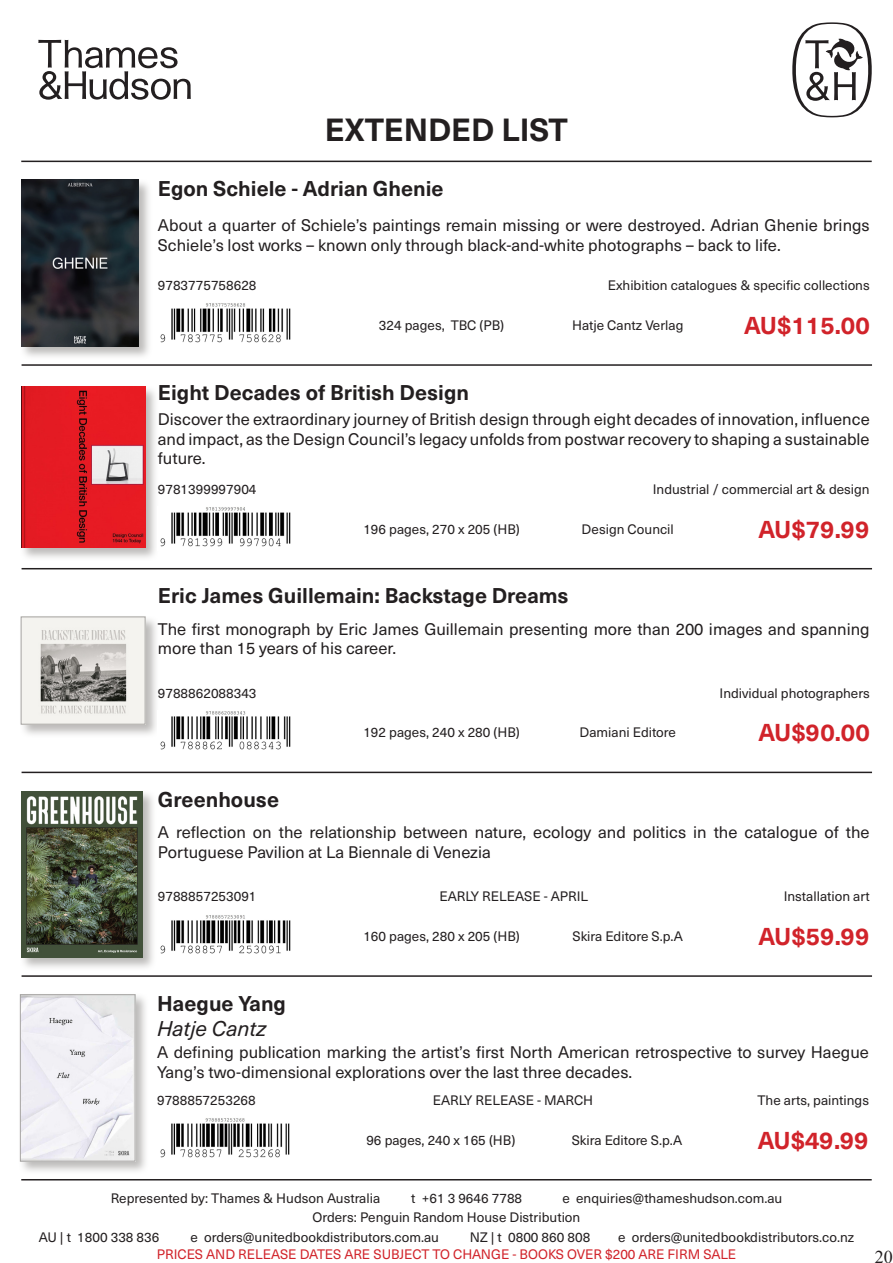
<style>
.page{position:relative;width:893px;height:1263px;background:#fff}
.page>*{position:absolute;margin:0;border:0;box-sizing:border-box;transform-origin:0 0}
.New_release_Title{font:700 31.5px "Neue Haas Unica W1 G";color:#231f20}
.t1{font:700 24px "Neue Haas Unica W1 G";color:#d1232a}
.Author{font:700 21px "Neue Haas Unica W1 G";color:#231f20}
.Author-2{font:italic 21px "Neue Haas Unica W1 G";color:#231f20}
.t2{font:18px "Times New Roman";color:#231f20}
.t3{font:16.5px/19.8px "Neue Haas Unica W1 G";color:#231f20}
.Address_Footnote{font:13.5px "Neue Haas Unica W1 G";color:#231f20}
.Address_Footnote-2{font:13.5px "Neue Haas Unica W1 G";color:#d1232a}
</style>
<div class="page">
<svg style="left:38px;top:40px;width:153px;height:60px"></svg>
<svg style="left:792px;top:22px;width:80px;height:95px"></svg>
<hr style="left:21px;top:161px;width:851px;height:1px;background:#231f20">
<hr style="left:22px;top:364px;width:850px;height:2px;background:#231f20">
<hr style="left:22px;top:568px;width:850px;height:1px;background:#231f20">
<hr style="left:22px;top:772px;width:850px;height:1px;background:#231f20">
<hr style="left:22px;top:975px;width:850px;height:2px;background:#231f20">
<div style="left:20px;top:179px;width:132px;height:181px;background:#a6a4a2;opacity:.75"></div>
<img style="left:21px;top:180px;width:118px;height:166px">
<img style="left:160px;top:303px;width:131px;height:40px">
<div style="left:20px;top:385px;width:139px;height:176px;background:#a6a4a2;opacity:.75"></div>
<img style="left:21px;top:386px;width:124px;height:161px">
<img style="left:158px;top:507px;width:133px;height:43px">
<div style="left:19px;top:615px;width:140px;height:123px;background:#a6a4a2;opacity:.75"></div>
<img style="left:23px;top:618px;width:120px;height:104px">
<div style="left:21px;top:616px;width:124px;height:108px;border:1px solid #a6a4a2"></div>
<img style="left:158px;top:710px;width:133px;height:40px">
<div style="left:20px;top:790px;width:137px;height:181px;background:#a6a4a2;opacity:.75"></div>
<img style="left:21px;top:791px;width:122px;height:166px">
<img style="left:160px;top:915px;width:131px;height:39px">
<div style="left:18px;top:992px;width:131px;height:183px;background:#a6a4a2;opacity:.75"></div>
<img style="left:22px;top:996px;width:111px;height:163px">
<div style="left:20px;top:994px;width:115px;height:167px;border:1px solid #a6a4a2"></div>
<img style="left:160px;top:1118px;width:130px;height:40px">
<hr style="left:21px;top:1179px;width:851px;height:1px;background:#231f20">
<p class="New_release_Title" style="left:325px;top:106px;width:244px">EXTENDED LIST</p>
<p class="Author" style="left:158px;top:173px;width:287px">Egon Schiele - Adrian Ghenie</p>
<p class="t3" style="left:158px;top:214px;width:713px">About a quarter of Schiele’s paintings remain missing or were destroyed. Adrian Ghenie brings<br>Schiele’s lost works – known only through black-and-white photographs – back to life.</p>
<p class="Address_Footnote" style="left:158px;top:275px;width:100px">9783775758628</p>
<p class="Address_Footnote" style="left:608px;top:275px;width:264px">Exhibition catalogues &amp; specific collections</p>
<p class="Address_Footnote" style="left:379px;top:315px;width:127px">324 pages, TBC (PB)</p>
<p class="Address_Footnote" style="left:572px;top:315px;width:113px">Hatje Cantz Verlag</p>
<p class="t1" style="left:744px;top:307px;width:127px">AU$115.00</p>
<p class="Author" style="left:158px;top:376px;width:313px">Eight Decades of British Design</p>
<p class="t3" style="left:158px;top:408px;width:713px;text-align:justify">Discover the extraordinary journey of British design through eight decades of innovation, influence and impact, as the Design Council’s legacy unfolds from postwar recovery to shaping a sustainable future.</p>
<p class="Address_Footnote" style="left:158px;top:479px;width:100px">9781399997904</p>
<p class="Address_Footnote" style="left:653px;top:479px;width:218px">Industrial / commercial art &amp; design</p>
<p class="Address_Footnote" style="left:363px;top:519px;width:158px">196 pages, 270 x 205 (HB)</p>
<p class="Address_Footnote" style="left:582px;top:519px;width:94px">Design Council</p>
<p class="t1" style="left:758px;top:511px;width:113px">AU$79.99</p>
<p class="Author" style="left:158px;top:580px;width:412px">Eric James Guillemain: Backstage Dreams</p>
<p class="t3" style="left:158px;top:618px;width:713px">The first monograph by Eric James Guillemain presenting more than 200 images and spanning more than 15 years of his career.</p>
<p class="Address_Footnote" style="left:158px;top:683px;width:100px">9788862088343</p>
<p class="Address_Footnote" style="left:719px;top:683px;width:152px">Individual photographers</p>
<p class="Address_Footnote" style="left:363px;top:722px;width:158px">192 pages, 240 x 280 (HB)</p>
<p class="Address_Footnote" style="left:580px;top:722px;width:98px">Damiani Editore</p>
<p class="t1" style="left:758px;top:714px;width:113px">AU$90.00</p>
<p class="Author" style="left:158px;top:784px;width:123px">Greenhouse</p>
<p class="t3" style="left:158px;top:822px;width:713px">A reflection on the relationship between nature, ecology and politics in the catalogue of the<br>Portuguese Pavilion at La Biennale di Venezia</p>
<p class="Address_Footnote" style="left:158px;top:886px;width:100px">9788857253091</p>
<p class="Address_Footnote" style="left:439px;top:886px;width:150px">EARLY RELEASE - APRIL</p>
<p class="Address_Footnote" style="left:784px;top:886px;width:88px">Installation art</p>
<p class="Address_Footnote" style="left:363px;top:926px;width:158px">160 pages, 280 x 205 (HB)</p>
<p class="Address_Footnote" style="left:572px;top:926px;width:112px">Skira Editore S.p.A</p>
<p class="t1" style="left:758px;top:918px;width:113px">AU$59.99</p>
<p class="Author" style="left:157px;top:987px;width:130px">Haegue Yang</p>
<p class="Author-2" style="left:157px;top:1013px;width:111px">Hatje Cantz</p>
<p class="t3" style="left:157px;top:1042px;width:713px">A defining publication marking the artist’s first North American retrospective to survey Haegue<br>Yang’s two-dimensional explorations over the last three decades.</p>
<p class="Address_Footnote" style="left:157px;top:1090px;width:100px">9788857253268</p>
<p class="Address_Footnote" style="left:433px;top:1090px;width:162px">EARLY RELEASE - MARCH</p>
<p class="Address_Footnote" style="left:757px;top:1090px;width:113px">The arts, paintings</p>
<p class="Address_Footnote" style="left:366px;top:1130px;width:150px">96 pages, 240 x 165 (HB)</p>
<p class="Address_Footnote" style="left:572px;top:1130px;width:112px">Skira Editore S.p.A</p>
<p class="t1" style="left:758px;top:1122px;width:113px">AU$49.99</p>
<p class="Address_Footnote" style="left:111px;top:1188px;width:271px">Represented by: Thames &amp; Hudson Australia</p>
<p class="Address_Footnote" style="left:411px;top:1188px;width:112px">t +61 3 9646 7788</p>
<p class="Address_Footnote" style="left:563px;top:1188px;width:221px">e enquiries@thameshudson.com.au</p>
<p class="Address_Footnote" style="left:313px;top:1207px;width:269px">Orders: Penguin Random House Distribution</p>
<p class="Address_Footnote" style="left:39px;top:1227px;width:122px">AU | t 1800 338 836</p>
<p class="Address_Footnote" style="left:190px;top:1227px;width:250px">e orders@unitedbookdistributors.com.au</p>
<p class="Address_Footnote" style="left:470px;top:1227px;width:122px">NZ | t 0800 860 808</p>
<p class="Address_Footnote" style="left:618px;top:1227px;width:238px">e orders@unitedbookdistributors.co.nz</p>
<p class="Address_Footnote-2" style="left:157px;top:1245px;width:581px">PRICES AND RELEASE DATES ARE SUBJECT TO CHANGE - BOOKS OVER $200 ARE FIRM SALE</p>
<p class="t2" style="left:875px;top:1244px;width:19px">20</p>
</div>
